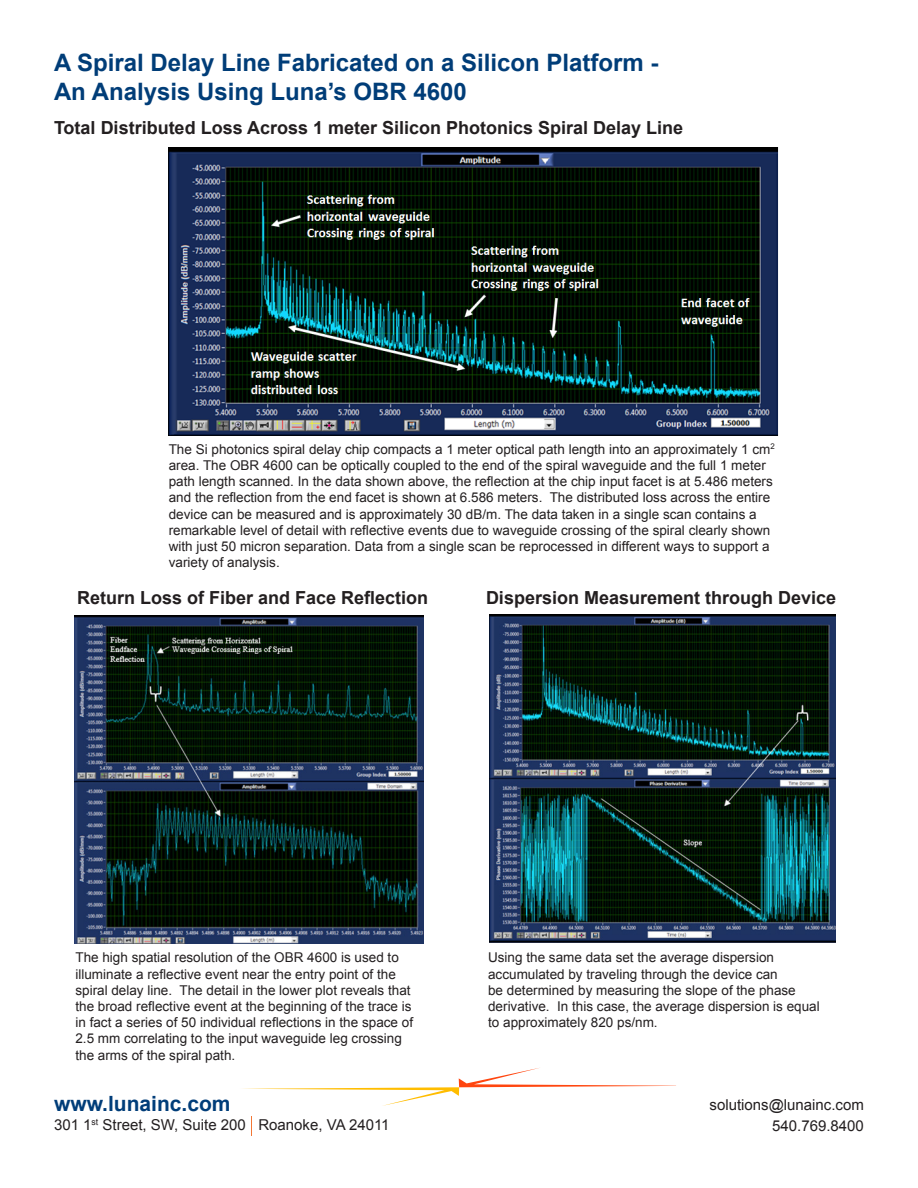
<style>
.page{position:relative;width:918px;height:1188px;background:#fff}
.page>*{position:absolute;margin:0;border:0;box-sizing:border-box;transform-origin:0 0}
.t1{font:700 24px/28.8px "Arial";color:#003d78}
.t2{font:700 21px "Arial";color:#003d79}
.t3{font:700 18px "Arial";color:#231f20}
.Paragraph_Style_1{font:15px "Arial";color:#231f20}
.t4{font:13.5px/16.2px "Arial";color:#231f20}
</style>
<div class="page">
<img style="left:169px;top:148px;width:610px;height:287px">
<img style="left:75px;top:616px;width:349px;height:328px">
<img style="left:489px;top:615px;width:346px;height:328px">
<svg style="left:243px;top:1068px;width:433px;height:38px"></svg>
<svg style="left:251px;top:1116px;width:1px;height:20px"></svg>
<p class="t1" style="left:54px;top:49px;width:606px">A Spiral Delay Line Fabricated on a Silicon Platform -<br>An Analysis Using Luna’s OBR 4600</p>
<p class="t3" style="left:54px;top:116px;width:631px">Total Distributed Loss Across 1 meter Silicon Photonics Spiral Delay Line</p>
<p class="t4" style="left:169px;top:441px;width:608px">The Si photonics spiral delay chip compacts a 1 meter optical path length into an approximately 1 cm<sup>2 </sup>area. The OBR 4600 can be optically coupled to the end of the spiral waveguide and the full 1 meter path length scanned. In the data shown above, the reflection at the chip input facet is at 5.486 meters and the reflection from the end facet is shown at 6.586 meters. The distributed loss across the entire device can be measured and is approximately 30 dB/m. The data taken in a single scan contains a remarkable level of detail with reflective events due to waveguide crossing of the spiral clearly shown with just 50 micron separation. Data from a single scan be reprocessed in different ways to support a variety of analysis.</p>
<p class="t3" style="left:77px;top:586px;width:353px">Return Loss of Fiber and Face Reflection</p>
<p class="t3" style="left:486px;top:586px;width:352px">Dispersion Measurement through Device</p>
<p class="t4" style="left:75px;top:950px;width:339px">The high spatial resolution of the OBR 4600 is used to illuminate a reflective event near the entry point of the spiral delay line. The detail in the lower plot reveals that the broad reflective event at the beginning of the trace is in fact a series of 50 individual reflections in the space of 2.5 mm correlating to the input waveguide leg crossing the arms of the spiral path.</p>
<p class="t4" style="left:488px;top:950px;width:333px">Using the same data set the average dispersion accumulated by traveling through the device can<br>be determined by measuring the slope of the phase derivative. In this case, the average dispersion is equal to approximately 820 ps/nm.</p>
<p class="t2" style="left:54px;top:1089px;width:178px">www.lunainc.com</p>
<p class="Paragraph_Style_1" style="left:54px;top:1115px;width:337px">301 1<sup>st</sup> Street, SW, Suite 200 Roanoke, VA 24011</p>
<p class="Paragraph_Style_1" style="left:710px;top:1095px;width:156px">solutions@lunainc.com</p>
<p class="Paragraph_Style_1" style="left:772px;top:1116px;width:93px">540.769.8400</p>
</div>
